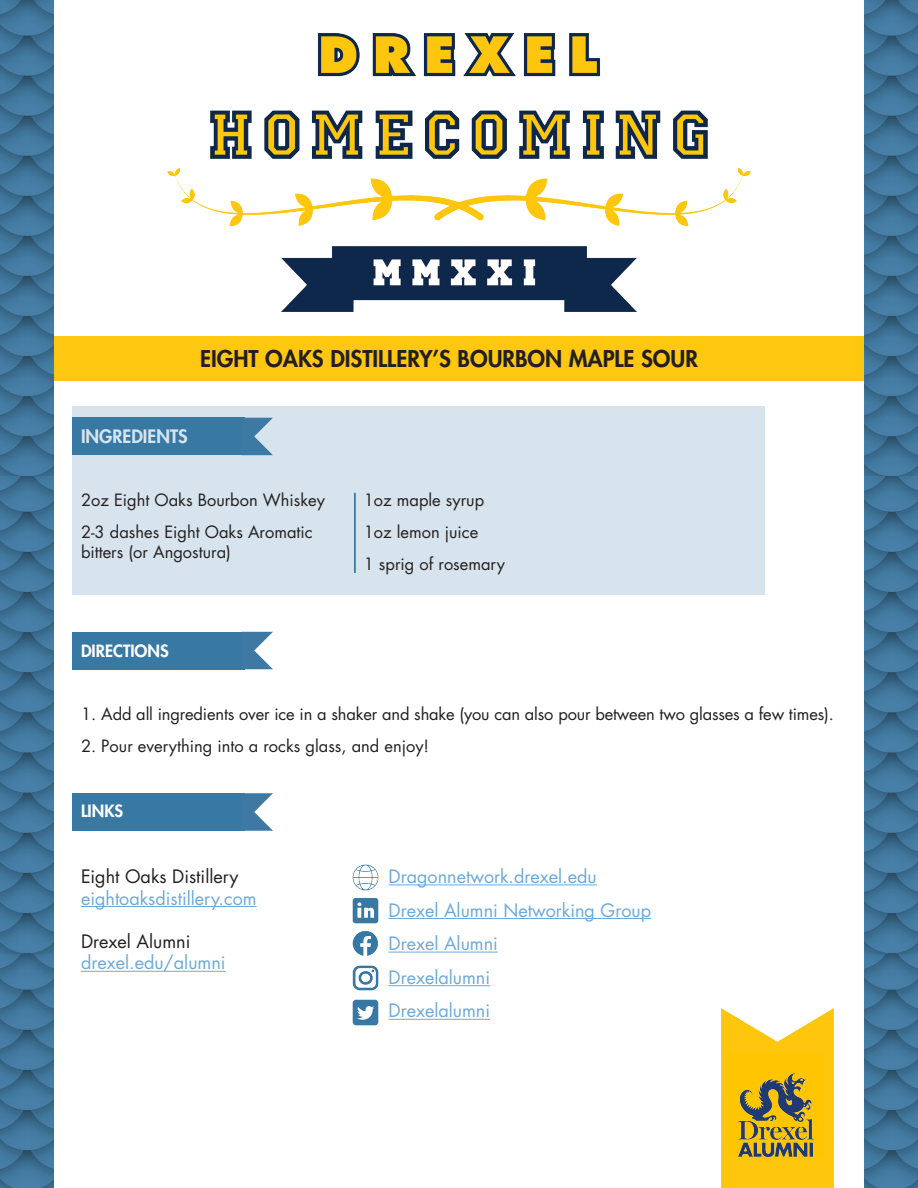
<style>
.page{position:relative;width:918px;height:1188px;background:#fff}
.page>*{position:absolute;margin:0;border:0;box-sizing:border-box;transform-origin:0 0}
.t1{font:800 22.5px "Futura Std";color:#231f20}
.t2{font:18px/21.6px "Futura Std";color:#6ca9db}
.t3{font:800 18px "Futura Std";color:#fff}
.t4{font:16.5px/19.8px "Futura Std";color:#231f20}
.t5{font:800 16.5px "Futura Std";color:#fff}
.s1{color:#231f20}
</style>
<div class="page">
<img style="left:168px;top:33px;width:583px;height:279px">
<img style="left:0;top:0;width:54px;height:477px">
<img style="left:0;top:477px;width:54px;height:477px">
<img style="left:0;top:954px;width:54px;height:234px">
<img style="left:864px;top:0;width:54px;height:477px">
<img style="left:864px;top:477px;width:54px;height:477px">
<img style="left:864px;top:954px;width:54px;height:234px">
<img style="left:721px;top:1008px;width:113px;height:180px">
<div style="left:729px;top:1053px;width:94px;height:103px;background:#ffc600"></div>
<img style="left:739px;top:1074px;width:75px;height:83px">
<div style="left:72px;top:632px;width:172px;height:37px;background:#3879a4"></div>
<svg style="left:244px;top:632px;width:29px;height:37px"></svg>
<div style="left:72px;top:793px;width:172px;height:38px;background:#3879a4"></div>
<svg style="left:244px;top:793px;width:29px;height:38px"></svg>
<div style="left:54px;top:336px;width:810px;height:45px;background:#fec710"></div>
<div style="left:72px;top:406px;width:693px;height:189px;background:#d7e4ed"></div>
<hr style="left:354px;top:493px;width:2px;height:80px;background:#3879a4">
<hr style="left:81px;top:906px;width:176px;height:1px;background:#6ca9db">
<hr style="left:81px;top:971px;width:145px;height:1px;background:#6ca9db">
<hr style="left:388px;top:884px;width:209px;height:1px;background:#6ca9db">
<hr style="left:388px;top:918px;width:263px;height:1px;background:#6ca9db">
<hr style="left:388px;top:952px;width:110px;height:1px;background:#6ca9db">
<hr style="left:388px;top:985px;width:102px;height:1px;background:#6ca9db">
<hr style="left:388px;top:1019px;width:102px;height:1px;background:#6ca9db">
<img style="left:352px;top:898px;width:26px;height:26px">
<img style="left:352px;top:931px;width:26px;height:25px">
<img style="left:352px;top:965px;width:26px;height:26px">
<img style="left:352px;top:1000px;width:26px;height:26px">
<img style="left:352px;top:864px;width:26px;height:26px">
<p class="t1" style="left:200px;top:344px;width:499px">EIGHT OAKS DISTILLERY’S BOURBON MAPLE SOUR</p>
<p class="t3" style="left:81px;top:425px;width:108px">INGREDIENTS</p>
<p class="t4" style="left:81px;top:491px;width:246px">2oz Eight Oaks Bourbon Whiskey</p>
<p class="t4" style="left:81px;top:523px;width:233px">2-3 dashes Eight Oaks Aromatic bitters (or Angostura)</p>
<p class="t5" style="left:81px;top:640px;width:89px">DIRECTIONS</p>
<p class="t4" style="left:364px;top:491px;width:122px">1oz maple syrup</p>
<p class="t4" style="left:364px;top:523px;width:116px">1oz lemon juice</p>
<p class="t4" style="left:364px;top:554px;width:143px">1 sprig of rosemary</p>
<p class="t4" style="left:81px;top:704px;width:754px">1. Add all ingredients over ice in a shaker and shake (you can also pour between two glasses a few times).</p>
<p class="t4" style="left:81px;top:736px;width:350px">2. Pour everything into a rocks glass, and enjoy!</p>
<p class="t5" style="left:81px;top:800px;width:44px">LINKS</p>
<p class="t2" style="left:81px;top:866px;width:177px"><span class="s1">Eight Oaks Distillery </span>eightoaksdistillery.com</p>
<p class="t2" style="left:81px;top:931px;width:146px"><span class="s1">Drexel Alumni </span>drexel.edu/alumni</p>
<p class="t2" style="left:388px;top:866px;width:210px">Dragonnetwork.drexel.edu</p>
<p class="t2" style="left:388px;top:899px;width:264px">Drexel Alumni Networking Group</p>
<p class="t2" style="left:388px;top:933px;width:111px">Drexel Alumni</p>
<p class="t2" style="left:388px;top:967px;width:103px">Drexelalumni</p>
<p class="t2" style="left:388px;top:1000px;width:103px">Drexelalumni</p>
</div>
